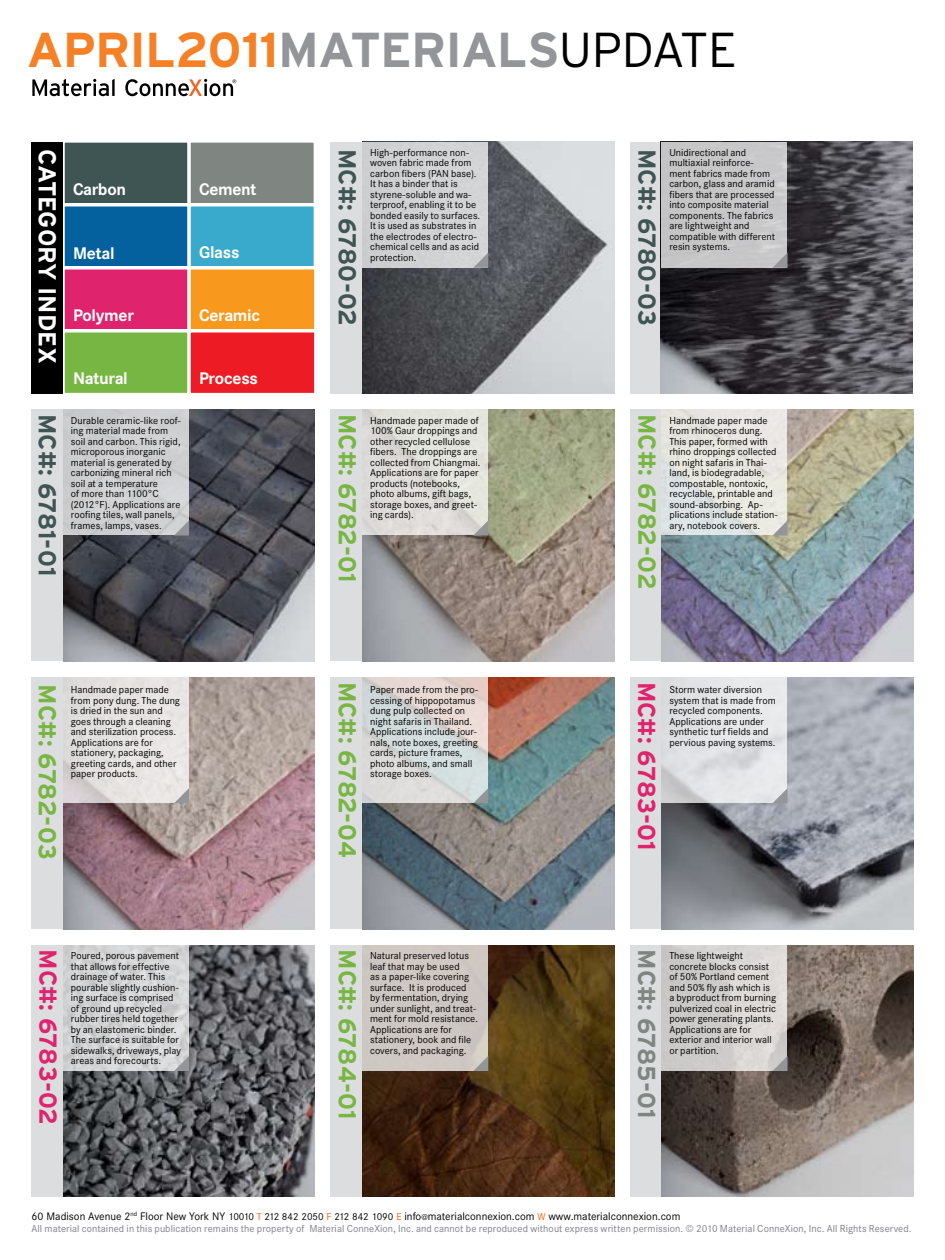
<style>
.page{position:relative;width:945px;height:1260px;background:#fff}
.page>*{position:absolute;margin:0;border:0;box-sizing:border-box;transform-origin:0 0}
.t1{font:700 49px "Interstate";letter-spacing:-.015em;color:#f58025}
.t2{font:700 24.5px "Interstate";letter-spacing:-.025em;color:#78b643}
.t3{font:700 24.5px "Interstate";letter-spacing:-.01em;color:#3f5554}
.t4{font:700 24.5px "Interstate";letter-spacing:-.015em;color:#e0236d}
.t5{font:700 24.5px "Interstate";letter-spacing:-.01em;color:#fff}
.t6{font:700 24.5px "Interstate";letter-spacing:-.015em;color:#7f8580}
.t7{font:700 17.5px "Corporate S";letter-spacing:-.02em;color:#fff}
.t8{font:11.38px "Corporate S";color:#000}
.t9{font:10.5px/10.5px "Corporate S";color:#000}
.t10{font:10.5px "Corporate S";letter-spacing:.005em;color:#7e7e8a}
.s1{color:#939598}
.s2{font-weight:300;color:#000}
.s3{font-size:10.5px}
.s4{font-size:10.5px;color:#ff6309}
.s5{font-size:8.75px}
</style>
<div class="page">
<svg style="left:32px;top:79px;width:83px;height:17px"></svg>
<svg style="left:125px;top:79px;width:111px;height:17px"></svg>
<div style="left:32px;top:142px;width:31px;height:252px;background:#000"></div>
<div style="left:63px;top:141px;width:126px;height:64px;background:#3f5554;border:2px solid #fff"></div>
<div style="left:63px;top:268px;width:126px;height:63px;background:#e0236d;border:2px solid #fff"></div>
<div style="left:189px;top:268px;width:127px;height:63px;background:#f8991d;border:2px solid #fff"></div>
<div style="left:189px;top:141px;width:126px;height:64px;background:#7f8580;border:2px solid #fff"></div>
<div style="left:63px;top:205px;width:126px;height:63px;background:#05619d;border:2px solid #fff"></div>
<div style="left:189px;top:205px;width:126px;height:63px;background:#39a9cc;border:2px solid #fff"></div>
<div style="left:63px;top:331px;width:126px;height:64px;background:#78b643;border:2px solid #fff"></div>
<div style="left:189px;top:331px;width:127px;height:64px;background:#ed1c24;border:2px solid #fff"></div>
<div style="left:32px;top:677px;width:31px;height:252px;background:#dcddde"></div>
<div style="left:630px;top:410px;width:32px;height:252px;background:#dcddde"></div>
<div style="left:331px;top:410px;width:31px;height:252px;background:#dcddde"></div>
<div style="left:331px;top:677px;width:31px;height:252px;background:#dcddde"></div>
<div style="left:630px;top:677px;width:32px;height:252px;background:#dcddde"></div>
<div style="left:32px;top:945px;width:31px;height:252px;background:#dcddde"></div>
<div style="left:331px;top:945px;width:31px;height:252px;background:#dcddde"></div>
<div style="left:630px;top:945px;width:32px;height:252px;background:#dcddde"></div>
<div style="left:32px;top:410px;width:31px;height:252px;background:#dcddde"></div>
<div style="left:630px;top:142px;width:32px;height:252px;background:#dcddde"></div>
<div style="left:331px;top:142px;width:31px;height:252px;background:#dcddde"></div>
<img style="left:63px;top:677px;width:252px;height:252px">
<img style="left:63px;top:410px;width:252px;height:252px">
<img style="left:362px;top:142px;width:252px;height:252px">
<img style="left:661px;top:142px;width:252px;height:252px">
<img style="left:362px;top:410px;width:252px;height:252px">
<img style="left:362px;top:677px;width:252px;height:252px">
<img style="left:662px;top:677px;width:252px;height:252px">
<img style="left:63px;top:945px;width:252px;height:252px">
<img style="left:362px;top:945px;width:252px;height:252px">
<img style="left:662px;top:945px;width:252px;height:252px">
<img style="left:662px;top:410px;width:252px;height:252px">
<div style="left:63px;top:410px;width:126px;height:126px;background:#cfcfd1"></div>
<div style="left:362px;top:142px;width:126px;height:126px;background:#d1d1d3"></div>
<svg style="left:362px;top:410px;width:126px;height:126px;background:#deddd8"></svg>
<svg style="left:362px;top:677px;width:126px;height:126px;background:#dbd9d8"></svg>
<svg style="left:662px;top:677px;width:126px;height:126px;background:#e0e1e4"></svg>
<svg style="left:63px;top:945px;width:126px;height:126px;background:#d2d3d4"></svg>
<div style="left:362px;top:945px;width:126px;height:126px;background:#cec7c2"></div>
<div style="left:662px;top:945px;width:126px;height:126px;background:linear-gradient(to right,#c7c5c4,#e0ddda)"></div>
<div style="left:662px;top:142px;width:126px;height:126px;background:#c7c6c8"></div>
<svg style="left:662px;top:410px;width:126px;height:126px;background:#e4e4e0"></svg>
<svg style="left:63px;top:677px;width:126px;height:126px;background:#e3e0df"></svg>
<svg style="left:473px;top:253px;width:15px;height:15px"></svg>
<svg style="left:773px;top:253px;width:15px;height:15px"></svg>
<svg style="left:175px;top:521px;width:14px;height:14px"></svg>
<svg style="left:473px;top:520px;width:15px;height:15px"></svg>
<svg style="left:473px;top:788px;width:15px;height:15px"></svg>
<svg style="left:773px;top:788px;width:15px;height:15px"></svg>
<svg style="left:174px;top:1056px;width:15px;height:15px"></svg>
<svg style="left:474px;top:1056px;width:14px;height:15px"></svg>
<svg style="left:773px;top:1056px;width:15px;height:15px"></svg>
<svg style="left:773px;top:520px;width:15px;height:15px"></svg>
<svg style="left:174px;top:788px;width:15px;height:15px"></svg>
<h1 class="t1" style="left:27px;top:22px;width:711px">APRIL2011<span class="s1">MATERIALS</span><span class="s2">UPDATE</span></h1>
<h2 class="t5" style="left:61px;top:149px;width:217px;rotate:90deg">CATEGORY INDEX</h2>
<h2 class="t3" style="left:61px;top:414px;width:164px;rotate:90deg">MC#: 6781-01</h2>
<h3 class="t7" style="left:73px;top:179px;width:55px">Carbon</h3>
<h3 class="t7" style="left:73px;top:243px;width:43px">Metal</h3>
<h3 class="t7" style="left:199px;top:179px;width:59px">Cement</h3>
<h3 class="t7" style="left:199px;top:242px;width:42px">Glass</h3>
<h3 class="t7" style="left:73px;top:305px;width:62px">Polymer</h3>
<h3 class="t7" style="left:199px;top:305px;width:63px">Ceramic</h3>
<h3 class="t7" style="left:73px;top:368px;width:56px">Natural</h3>
<h3 class="t7" style="left:199px;top:368px;width:60px">Process</h3>
<p class="t9" style="left:71px;top:415px;width:111px">Durable ceramic-like roof&shy;ing material made from soil and carbon. This rigid, microporous inorganic material is generated by carbonizing mineral rich soil at a temperature<br>of more than 1100°C (2012°F). Applications are roofing tiles, wall panels, frames, lamps, vases.</p>
<h2 class="t2" style="left:61px;top:684px;width:177px;rotate:90deg">MC#: 6782-03</h2>
<p class="t9" style="left:71px;top:684px;width:111px">Handmade paper made from pony dung. The dung is dried in the sun and goes through a cleaning and sterilization process.<br>Applications are for stationery, packaging, greeting cards, and other paper products.</p>
<h2 class="t3" style="left:361px;top:149px;width:179px;rotate:90deg">MC#: 6780-02</h2>
<p class="t9" style="left:370px;top:147px;width:112px">High-performance non&shy;woven fabric made from carbon fibers (PAN base).<br>It has a binder that is styrene-soluble and wa&shy;terproof, enabling it to be bonded easily to surfaces.<br>It is used as substrates in the electrodes of electro&shy;chemical cells and as acid protection.</p>
<h2 class="t2" style="left:361px;top:414px;width:170px;rotate:90deg">MC#: 6782-01</h2>
<p class="t9" style="left:370px;top:415px;width:112px">Handmade paper made of<br>100% Gaur droppings and other recycled cellulose fibers. The droppings are collected from Chiangmai.<br>Applications are for paper products (notebooks, photo albums, gift bags, storage boxes, and greet&shy;ing cards).</p>
<h2 class="t3" style="left:661px;top:149px;width:178px;rotate:90deg">MC#: 6780-03</h2>
<p class="t9" style="left:669px;top:147px;width:107px">Unidirectional and multiaxial reinforce&shy;ment fabrics made from carbon, glass and aramid fibers that are processed into composite material components. The fabrics are lightweight and compatible with different resin systems.</p>
<h2 class="t2" style="left:661px;top:414px;width:177px;rotate:90deg">MC#: 6782-02</h2>
<p class="t9" style="left:669px;top:415px;width:110px">Handmade paper made from rhinoceros dung.<br>This paper, formed with rhino droppings collected on night safaris in Thai&shy;land, is biodegradable, compostable, nontoxic, recyclable, printable and sound-absorbing. Ap&shy;plications include station&shy;ary, notebook covers.</p>
<h2 class="t2" style="left:361px;top:682px;width:178px;rotate:90deg">MC#: 6782-04</h2>
<h2 class="t4" style="left:660px;top:682px;width:171px;rotate:90deg">MC#: 6783-01</h2>
<p class="t9" style="left:370px;top:684px;width:110px">Paper made from the pro&shy;cessing of hippopotamus dung pulp collected on night safaris in Thailand.<br>Applications include jour&shy;nals, note boxes, greeting cards, picture frames, photo albums, and small storage boxes.</p>
<p class="t9" style="left:669px;top:684px;width:108px">Storm water diversion system that is made from recycled components.<br>Applications are under synthetic turf fields and pervious paving systems.</p>
<h2 class="t4" style="left:62px;top:949px;width:177px;rotate:90deg">MC#: 6783-02</h2>
<h2 class="t2" style="left:361px;top:949px;width:172px;rotate:90deg">MC#: 6784-01</h2>
<h2 class="t6" style="left:660px;top:949px;width:171px;rotate:90deg">MC#: 6785-01</h2>
<p class="t9" style="left:71px;top:950px;width:112px">Poured, porous pavement that allows for effective drainage of water. This pourable slightly cushion&shy;ing surface is comprised of ground up recycled rubber tires held together by an elastomeric binder.<br>The surface is suitable for sidewalks, driveways, play areas and forecourts.</p>
<p class="t9" style="left:370px;top:950px;width:109px">Natural preserved lotus leaf that may be used<br>as a paper-like covering surface. It is produced by fermentation, drying under sunlight, and treat&shy;ment for mold resistance.<br>Applications are for stationery, book and file covers, and packaging.</p>
<p class="t9" style="left:669px;top:950px;width:108px">These lightweight concrete blocks consist of 50% Portland cement and 50% fly ash which is a byproduct from burning pulverized coal in electric power generating plants.<br>Applications are for exterior and interior wall or partition.</p>
<p class="t8" style="left:32px;top:1209px;width:650px">60 Madison Avenue 2<sup>nd</sup> Floor New York NY <span class="s3">10010</span> <span class="s4">T</span> <span class="s3">212 842 2050</span> <span class="s4">F</span> <span class="s3">212 842 1090</span> <span class="s4">E</span> info<span class="s5">@</span>materialconnexion.com <span class="s4">W</span> www.materialconnexion.com</p>
<p class="t10" style="left:32px;top:1222px;width:882px">All material contained in this publication remains the property of Material ConneXion, Inc. and cannot be reproduced without express written permission. © 2010 Material ConneXion, Inc. All Rights Reserved.</p>
</div>
